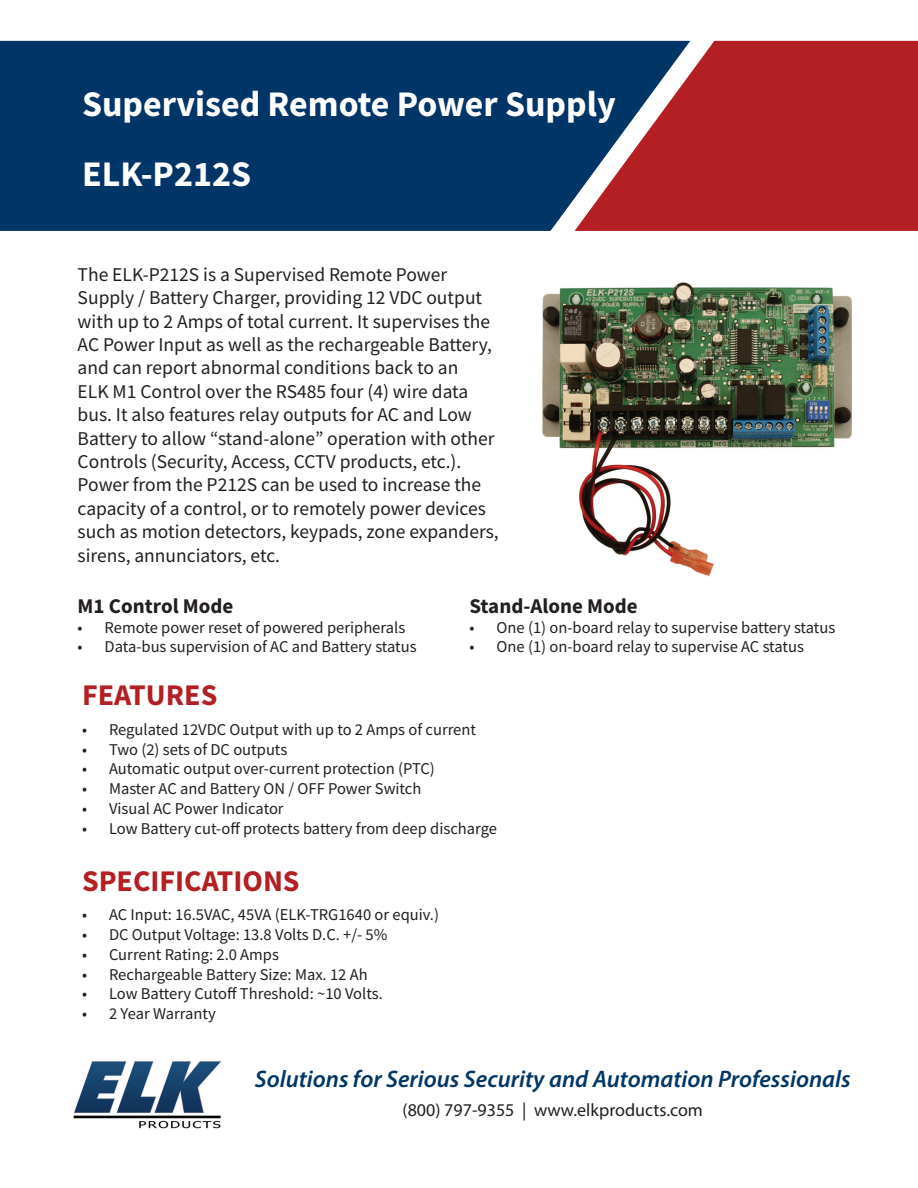
<style>
.page{position:relative;width:918px;height:1188px;background:#fff}
.page>*{position:absolute;margin:0;border:0;box-sizing:border-box;transform-origin:0 0}
.t1{font:700 36px "Source Sans Pro";color:#fff}
.t2{font:700 30px "Source Sans Pro";color:#b31f23}
.t3{font:italic 600 24px "Myriad Pro";color:#003667}
.t4{font:700 21px "Source Sans Pro";color:#231f20}
.t5{font:19.5px/23.4px "Source Sans Pro";color:#231f20}
.t6{font:18px "Myriad Pro";color:#231f20}
.t7{font:16.5px "Source Sans Pro";color:#231f20}
</style>
<div class="page">
<div style="left:0;top:41px;width:575px;height:190px;background:#003667"></div>
<svg style="left:575px;top:41px;width:343px;height:190px;background:#9f303a"></svg>
<img style="left:73px;top:1061px;width:149px;height:68px">
<img style="left:542px;top:282px;width:310px;height:295px">
<h1 class="t1" style="left:82px;top:79px;width:535px">Supervised Remote Power Supply</h1>
<h1 class="t1" style="left:82px;top:150px;width:171px">ELK-P212S</h1>
<p class="t5" style="left:78px;top:262px;width:423px">The ELK-P212S is a Supervised Remote Power Supply / Battery Charger, providing 12 VDC output with up to 2 Amps of total current. It supervises the AC Power Input as well as the rechargeable Battery, and can report abnormal conditions back to an<br>ELK M1 Control over the RS485 four (4) wire data bus. It also features relay outputs for AC and Low Battery to allow “stand-alone” operation with other Controls (Security, Access, CCTV products, etc.).<br>Power from the P212S can be used to increase the capacity of a control, or to remotely power devices such as motion detectors, keypads, zone expanders, sirens, annunciators, etc.</p>
<p class="t4" style="left:78px;top:592px;width:157px">M1 Control Mode</p>
<p class="t7" style="left:78px;top:617px;width:329px">• Remote power reset of powered peripherals</p>
<p class="t7" style="left:78px;top:636px;width:341px">• Data-bus supervision of AC and Battery status</p>
<h2 class="t2" style="left:82px;top:675px;width:137px">FEATURES</h2>
<p class="t4" style="left:470px;top:592px;width:170px">Stand-Alone Mode</p>
<p class="t7" style="left:470px;top:617px;width:367px">• One (1) on-board relay to supervise battery status</p>
<p class="t7" style="left:470px;top:636px;width:336px">• One (1) on-board relay to supervise AC status</p>
<p class="t7" style="left:82px;top:719px;width:396px">• Regulated 12VDC Output with up to 2 Amps of current</p>
<p class="t7" style="left:82px;top:739px;width:207px">• Two (2) sets of DC outputs</p>
<p class="t7" style="left:82px;top:758px;width:354px">• Automatic output over-current protection (PTC)</p>
<p class="t7" style="left:82px;top:778px;width:341px">• Master AC and Battery ON / OFF Power Switch</p>
<p class="t7" style="left:82px;top:798px;width:203px">• Visual AC Power Indicator</p>
<p class="t7" style="left:82px;top:818px;width:416px">• Low Battery cut-off protects battery from deep discharge</p>
<h2 class="t2" style="left:82px;top:861px;width:219px">SPECIFICATIONS</h2>
<p class="t7" style="left:82px;top:904px;width:359px">• AC Input: 16.5VAC, 45VA (ELK-TRG1640 or equiv.)</p>
<p class="t7" style="left:82px;top:924px;width:307px">• DC Output Voltage: 13.8 Volts D.C. +/- 5%</p>
<p class="t7" style="left:82px;top:944px;width:198px">• Current Rating: 2.0 Amps</p>
<p class="t7" style="left:82px;top:964px;width:287px">• Rechargeable Battery Size: Max. 12 Ah</p>
<p class="t7" style="left:82px;top:983px;width:302px">• Low Battery Cutoff Threshold: ~10 Volts.</p>
<p class="t7" style="left:82px;top:1003px;width:135px">• 2 Year Warranty</p>
<h3 class="t3" style="left:255px;top:1064px;width:597px">Solutions for Serious Security and Automation Professionals</h3>
<p class="t6" style="left:403px;top:1099px;width:302px">(800) 797-9355 | www.elkproducts.com</p>
</div>
